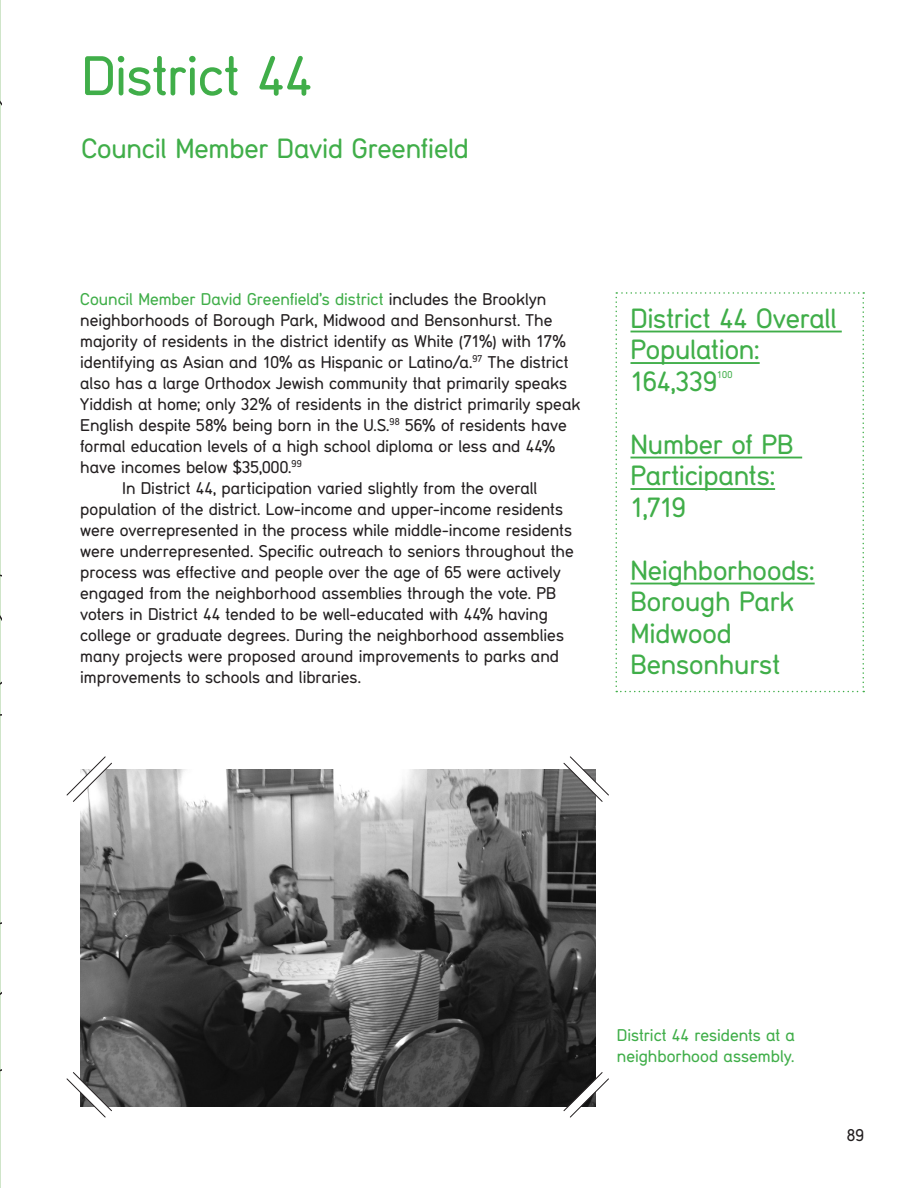
<style>
.page{position:relative;width:918px;height:1188px;background:#fff}
.page>*{position:absolute;margin:0;border:0;box-sizing:border-box;transform-origin:0 0}
.Chapter_Head{font:54px "Gravostyle Basic";letter-spacing:-.01em;color:#40ae49}
.Sidebar_Pullquote{font:27px/31.5px "Gravostyle Basic";letter-spacing:-.005em;color:#40ae49}
.Subhead_A___Question{font:27px "Gravostyle Basic";letter-spacing:-.005em;color:#40ae49}
.Main_Text{font:16.5px/21px "Gravostyle Basic";color:#231f20}
.Photo_Caption{font:16.5px/21px "Gravostyle Basic";color:#40ae49}
.Sidebar_Pullquote-2{font:9.6px "Gravostyle Basic";color:#40ae49}
.s1{color:#40ae49}
</style>
<div class="page">
<hr style="left:0;top:0;width:1px;height:1188px;background:#cfe5c9">
<svg style="left:615px;top:292px;width:249px;height:400px"></svg>
<svg style="left:0;top:100px;width:1px;height:972px"></svg>
<img style="left:81px;top:770px;width:515px;height:337px">
<svg style="left:66px;top:756px;width:47px;height:46px"></svg>
<svg style="left:563px;top:1071px;width:46px;height:47px"></svg>
<svg style="left:563px;top:756px;width:46px;height:46px"></svg>
<svg style="left:66px;top:1071px;width:47px;height:47px"></svg>
<p class="Chapter_Head" style="left:81px;top:41px;width:233px">District 44</p>
<p class="Subhead_A___Question" style="left:81px;top:131px;width:389px">Council Member David Greenfield</p>
<p class="Main_Text" style="left:80px;top:288px;width:502px"><span class="s1">Council Member David Greenfield’s district</span> includes the Brooklyn neighborhoods of Borough Park, Midwood and Bensonhurst. The majority of residents in the district identify as White (71%) with 17% identifying as Asian and 10% as Hispanic or Latino/a.<sup>97</sup> The district also has a large Orthodox Jewish community that primarily speaks Yiddish at home; only 32% of residents in the district primarily speak English despite 58% being born in the U.S.<sup>98</sup> 56% of residents have formal education levels of a high school diploma or less and 44% have incomes below $35,000.<sup>99</sup></p>
<p class="Main_Text" style="left:80px;top:477px;width:495px;text-indent:42px">In District 44, participation varied slightly from the overall population of the district. Low-income and upper-income residents were overrepresented in the process while middle-income residents were underrepresented. Specific outreach to seniors throughout the process was effective and people over the age of 65 were actively engaged from the neighborhood assemblies through the vote. PB voters in District 44 tended to be well-educated with 44% having college or graduate degrees. During the neighborhood assemblies many projects were proposed around improvements to parks and improvements to schools and libraries.</p>
<p class="Sidebar_Pullquote" style="left:630px;top:302px;width:208px">District 44 Overall</p>
<p class="Sidebar_Pullquote" style="left:630px;top:333px;width:131px">Population:</p>
<p class="Sidebar_Pullquote" style="left:630px;top:365px;width:88px">164,339</p>
<p class="Sidebar_Pullquote-2" style="left:717px;top:368px;width:17px">100</p>
<p class="Sidebar_Pullquote" style="left:630px;top:428px;width:165px">Number of PB<br>Participants:</p>
<p class="Sidebar_Pullquote" style="left:630px;top:491px;width:57px">1,719</p>
<p class="Sidebar_Pullquote" style="left:630px;top:554px;width:186px">Neighborhoods:</p>
<p class="Sidebar_Pullquote" style="left:630px;top:585px;width:166px">Borough Park</p>
<p class="Sidebar_Pullquote" style="left:630px;top:617px;width:103px">Midwood</p>
<p class="Sidebar_Pullquote" style="left:630px;top:648px;width:151px">Bensonhurst</p>
<p class="Photo_Caption" style="left:617px;top:1024px;width:180px">District 44 residents at a neighborhood assembly.</p>
<p class="Main_Text" style="left:847px;top:1124px;width:19px">89</p>
</div>
